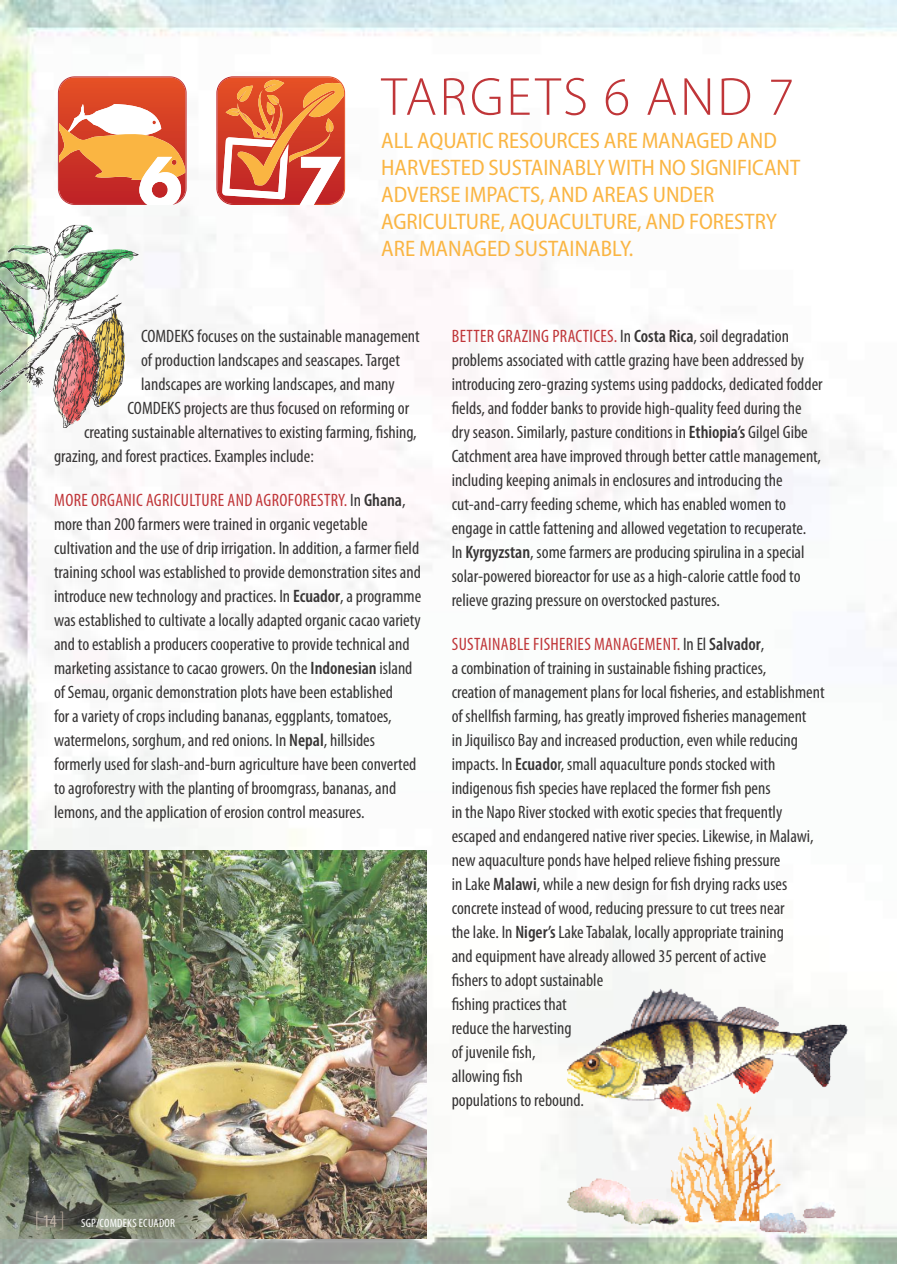
<style>
.page{position:relative;width:897px;height:1264px;background:#fff}
.page>*{position:absolute;margin:0;border:0;box-sizing:border-box;transform-origin:0 0}
.t1{font:300 54px "Myriad Pro";letter-spacing:.05em;color:#c03639}
.t2{font:semi-condensed 22.5px/27px "Myriad Pro";color:#fab543}
.t3{font:condensed 18px/24px "Myriad Pro";color:#373535}
.t4{font:condensed 12px "Myriad Pro";letter-spacing:.02em;color:#fff}
.s1{color:#c03639}
.s2{font-weight:600}
.s3{font-weight:300;font-size:22.5px;color:#c3b6a9}
.s4{font-size:18px;color:#c3b6a9}
.s5{font-weight:300;font-size:22.5px;color:#afa194}
</style>
<div class="page">
<img style="left:0;top:0;width:896px;height:1264px">
<img style="left:894px;top:871px;width:2px;height:374px">
<img style="left:542px;top:968px;width:315px;height:275px">
<img style="left:0;top:219px;width:145px;height:216px">
<img style="left:0;top:851px;width:426px;height:387px">
<svg style="left:58px;top:76px;width:129px;height:130px"></svg>
<svg style="left:216px;top:76px;width:130px;height:129px;background:#e17451"></svg>
<h1 class="t1" style="left:381px;top:64px;width:414px">TARGETS 6 AND 7</h1>
<p class="t2" style="left:381px;top:127px;width:420px">ALL AQUATIC RESOURCES ARE MANAGED AND HARVESTED SUSTAINABLY WITH NO SIGNIFICANT ADVERSE IMPACTS, AND AREAS UNDER AGRICULTURE, AQUACULTURE, AND FORESTRY ARE MANAGED SUSTAINABLY.</p>
<p class="t3" style="left:141px;top:324px;width:280px">COMDEKS focuses on the sustainable management</p>
<p class="t3" style="left:141px;top:348px;width:260px">of production landscapes and seascapes. Target</p>
<p class="t3" style="left:141px;top:372px;width:255px">landscapes are working landscapes, and many</p>
<p class="t3" style="left:128px;top:396px;width:283px">COMDEKS projects are thus focused on reforming or</p>
<p class="t3" style="left:84px;top:420px;width:334px">creating sustainable alternatives to existing farming, fishing,</p>
<p class="t3" style="left:54px;top:444px;width:261px">grazing, and forest practices. Examples include:</p>
<p class="t3" style="left:54px;top:488px;width:368px"><span class="s1">MORE ORGANIC AGRICULTURE AND AGROFORESTRY.</span> In <span class="s2">Ghana</span>, more than 200 farmers were trained in organic vegetable cultivation and the use of drip irrigation. In addition, a farmer field training school was established to provide demonstration sites and introduce new technology and practices. In <span class="s2">Ecuador</span>, a programme was established to cultivate a locally adapted organic cacao variety and to establish a producers cooperative to provide technical and marketing assistance to cacao growers. On the <span class="s2">Indonesian</span> island of Semau, organic demonstration plots have been established<br>for a variety of crops including bananas, eggplants, tomatoes, watermelons, sorghum, and red onions. In <span class="s2">Nepal</span>, hillsides formerly used for slash-and-burn agriculture have been converted to agroforestry with the planting of broomgrass, bananas, and lemons, and the application of erosion control measures.</p>
<p class="t3" style="left:451px;top:324px;width:372px"><span class="s1">BETTER GRAZING PRACTICES.</span> In <span class="s2">Costa Rica</span>, soil degradation problems associated with cattle grazing have been addressed by introducing zero-grazing systems using paddocks, dedicated fodder fields, and fodder banks to provide high-quality feed during the dry season. Similarly, pasture conditions in <span class="s2">Ethiopia’s</span> Gilgel Gibe Catchment area have improved through better cattle management, including keeping animals in enclosures and introducing the cut-and-carry feeding scheme, which has enabled women to engage in cattle fattening and allowed vegetation to recuperate.<br>In <span class="s2">Kyrgyzstan</span>, some farmers are producing spirulina in a special solar-powered bioreactor for use as a high-calorie cattle food to relieve grazing pressure on overstocked pastures.</p>
<p class="t3" style="left:451px;top:632px;width:374px"><span class="s1">SUSTAINABLE FISHERIES MANAGEMENT.</span> In El <span class="s2">Salvador</span>,<br>a combination of training in sustainable fishing practices,<br>creation of management plans for local fisheries, and establishment of shellfish farming, has greatly improved fisheries management<br>in Jiquilisco Bay and increased production, even while reducing impacts. In <span class="s2">Ecuado</span>r, small aquaculture ponds stocked with indigenous fish species have replaced the former fish pens<br>in the Napo River stocked with exotic species that frequently escaped and endangered native river species. Likewise, in Malawi, new aquaculture ponds have helped relieve fishing pressure<br>in Lake <span class="s2">Malawi</span>, while a new design for fish drying racks uses concrete instead of wood, reducing pressure to cut trees near<br>the lake. In <span class="s2">Niger’s</span> Lake Tabalak, locally appropriate training<br>and equipment have already allowed 35 percent of active<br>fishers to adopt sustainable<br>fishing practices that<br>reduce the harvesting<br>of juvenile fish,<br>allowing fish<br>populations to rebound.</p>
<p class="t4" style="left:34px;top:1215px;width:142px"><span class="s3">[</span><span class="s4">14</span><span class="s5">]</span> SGP/COMDEKS ECUADOR</p>
</div>
